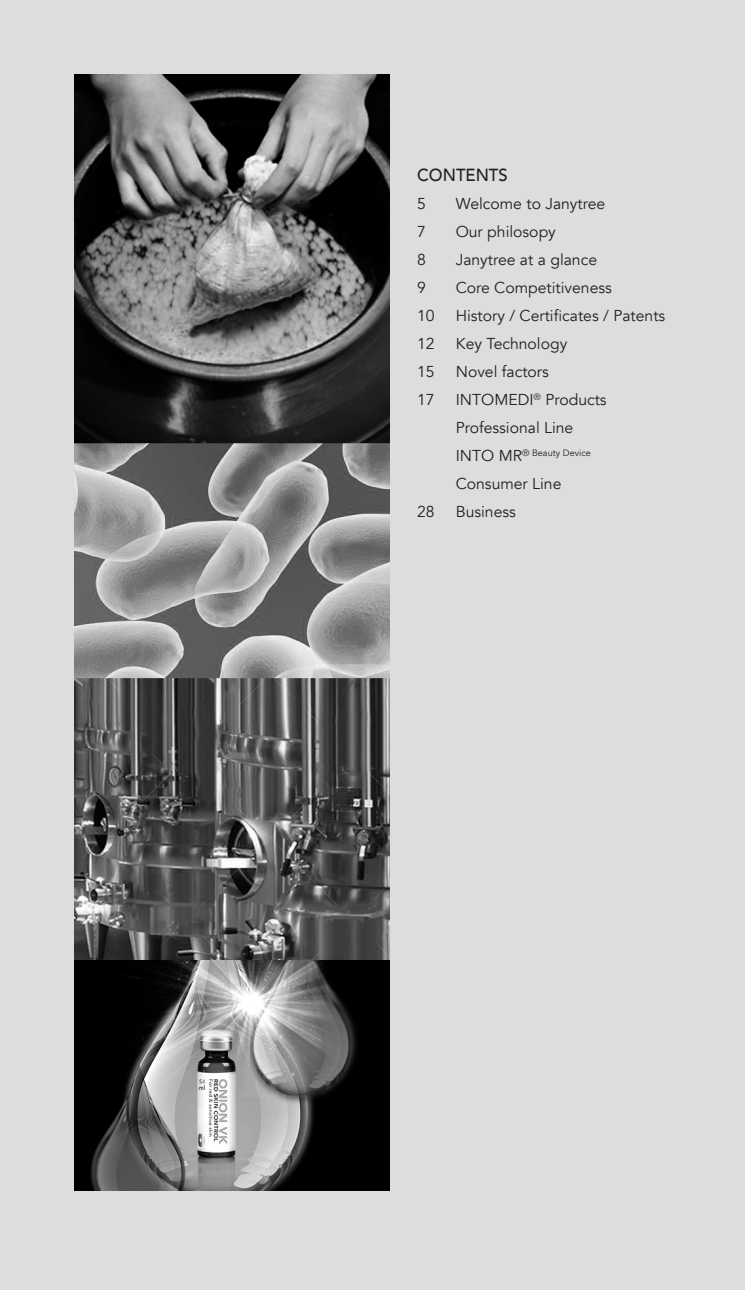
<style>
.page{position:relative;width:745px;height:1290px;background:#fff}
.page>*{position:absolute;margin:0;border:0;box-sizing:border-box;transform-origin:0 0}
.H3_en{font:500 17.5px "Avenir";color:#231f20;scale:.95 1}
.Basic_en{font:15.75px "Avenir";color:#231f20}
.Basic_en-2{font:9.1px "Avenir";color:#231f20}
.s1{font-size:15.75px}
</style>
<div class="page">
<div style="left:0;top:0;width:744px;height:1290px;background:#dcdddf"></div>
<img style="left:74px;top:74px;width:315px;height:1117px">
<p class="H3_en" style="left:417px;top:160px;width:97px">CONTENTS</p>
<p class="Basic_en" style="left:417px;top:194px;width:10px">5</p>
<p class="Basic_en" style="left:455px;top:194px;width:151px">Welcome to Janytree</p>
<p class="Basic_en" style="left:417px;top:222px;width:10px">7</p>
<p class="Basic_en" style="left:455px;top:222px;width:102px">Our philosopy</p>
<p class="Basic_en" style="left:417px;top:250px;width:10px">8</p>
<p class="Basic_en" style="left:455px;top:250px;width:143px">Janytree at a glance</p>
<p class="Basic_en" style="left:417px;top:278px;width:10px">9</p>
<p class="Basic_en" style="left:455px;top:278px;width:158px">Core Competitiveness</p>
<p class="Basic_en" style="left:417px;top:306px;width:19px">10</p>
<p class="Basic_en" style="left:455px;top:306px;width:211px">History / Certificates / Patents</p>
<p class="Basic_en" style="left:417px;top:334px;width:19px">12</p>
<p class="Basic_en" style="left:455px;top:334px;width:113px">Key Technology</p>
<p class="Basic_en" style="left:417px;top:362px;width:19px">15</p>
<p class="Basic_en" style="left:455px;top:362px;width:95px">Novel factors</p>
<p class="Basic_en" style="left:417px;top:390px;width:19px">17</p>
<p class="Basic_en" style="left:455px;top:390px;width:152px">INTOMEDI<sup>®</sup> Products</p>
<p class="Basic_en" style="left:455px;top:418px;width:119px">Professional Line</p>
<p class="Basic_en-2" style="left:455px;top:447px;width:137px"><span class="s1">INTO MR</span>® Beauty Device</p>
<p class="Basic_en" style="left:455px;top:474px;width:107px">Consumer Line</p>
<p class="Basic_en" style="left:417px;top:502px;width:19px">28</p>
<p class="Basic_en" style="left:455px;top:502px;width:62px">Business</p>
</div>
